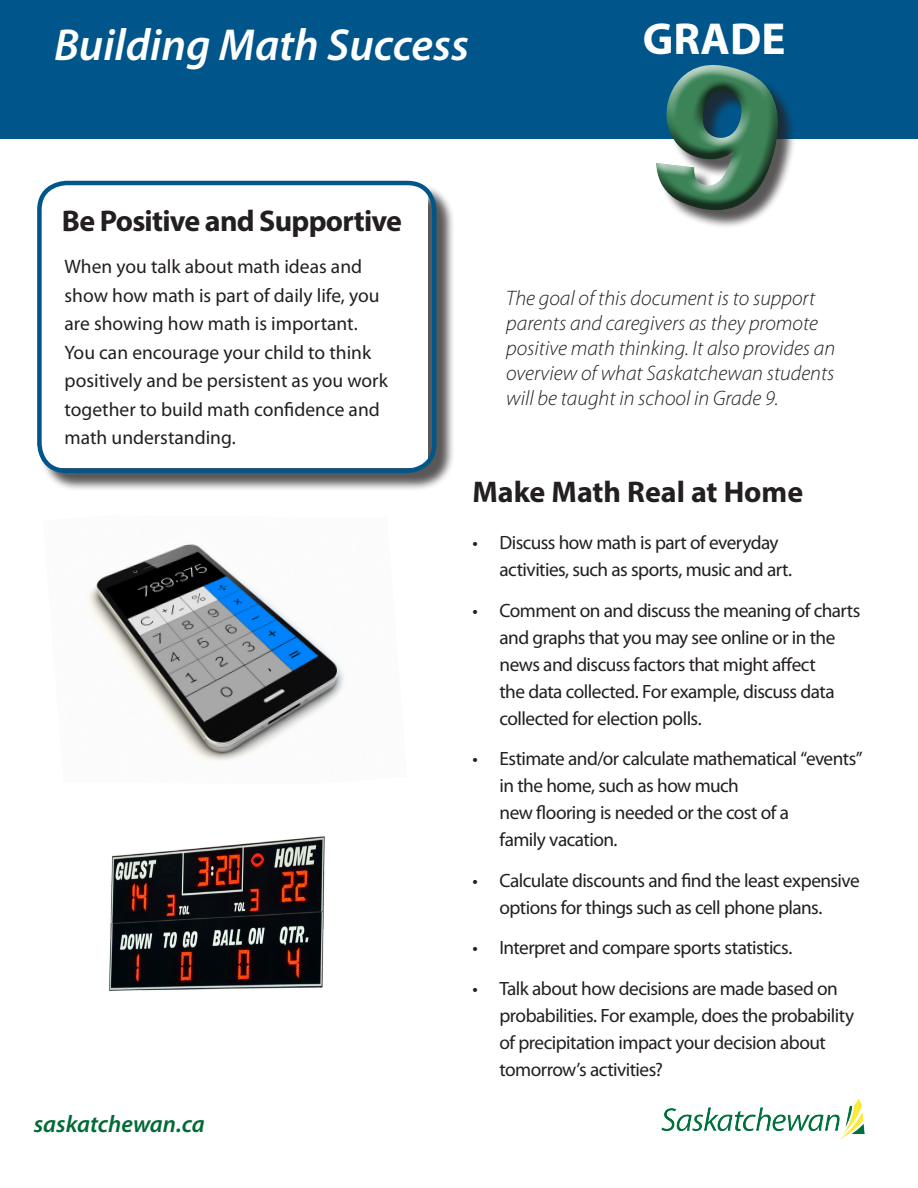
<style>
.page{position:relative;width:918px;height:1188px;background:#fff}
.page>*{position:absolute;margin:0;border:0;box-sizing:border-box;transform-origin:0 0}
.t1{font:italic 600 45px "Myriad Pro";color:#fff}
.t2{font:700 45px "Myriad Pro";color:#fff}
.t3{font:700 30px "Myriad Pro";letter-spacing:-.025em;color:#231f20}
.t4{font:700 30px "Myriad Pro";color:#231f20}
.t5{font:italic 600 24px "Myriad Pro";color:#006a35}
.t6{font:italic 300 21px "Myriad Pro";color:#231f20}
.t7{font:19.5px/28.5px "Myriad Pro";color:#231f20}
.t8{font:19.2px/27px "Myriad Pro";letter-spacing:-.03em;color:#231f20}
</style>
<div class="page">
<div style="left:0;top:0;width:918px;height:138px;background:#00568a"></div>
<img style="left:661px;top:1098px;width:204px;height:43px">
<img style="left:109px;top:836px;width:216px;height:155px">
<img style="left:87px;top:544px;width:258px;height:217px">
<div style="left:39px;top:183px;width:416px;height:309px;background:#231f20;opacity:.75"></div>
<svg style="left:42px;top:189px;width:386px;height:279px"></svg>
<div style="left:37px;top:181px;width:400px;height:292px;border:4px solid #00568a;border-radius:27px"></div>
<svg style="left:637px;top:65px;width:162px;height:162px"></svg>
<p class="t1" style="left:54px;top:16px;width:416px">Building Math Success</p>
<p class="t2" style="left:643px;top:10px;width:144px">GRADE</p>
<p class="t3" style="left:62px;top:202px;width:342px">Be Positive and Supportive</p>
<p class="t7" style="left:65px;top:252px;width:325px">When you talk about math ideas and show how math is part of daily life, you are showing how math is important.<br>You can encourage your child to think positively and be persistent as you work together to build math confidence and math understanding.</p>
<p class="t6" style="left:506px;top:285px;width:311px">The goal of this document is to support</p>
<p class="t6" style="left:506px;top:310px;width:313px">parents and caregivers as they promote</p>
<p class="t6" style="left:506px;top:335px;width:331px">positive math thinking. It also provides an</p>
<p class="t6" style="left:506px;top:361px;width:330px">overview of what Saskatchewan students</p>
<p class="t6" style="left:506px;top:386px;width:274px">will be taught in school in Grade 9.</p>
<p class="t5" style="left:34px;top:1109px;width:173px">saskatchewan.ca</p>
<p class="t4" style="left:472px;top:472px;width:332px">Make Math Real at Home</p>
<p class="t8" style="left:500px;top:529px;width:294px;text-indent:-27px">• Discuss how math is part of everyday activities, such as sports, music and art.</p>
<p class="t8" style="left:500px;top:596px;width:363px;text-indent:-27px">• Comment on and discuss the meaning of charts and graphs that you may see online or in the news and discuss factors that might affect<br>the data collected. For example, discuss data collected for election polls.</p>
<p class="t8" style="left:500px;top:745px;width:365px;text-indent:-27px">• Estimate and/or calculate mathematical “events” in the home, such as how much<br>new flooring is needed or the cost of a<br>family vacation.</p>
<p class="t8" style="left:472px;top:866px;width:389px;text-align:center">• Calculate discounts and find the least expensive options for things such as cell phone plans.</p>
<p class="t8" style="left:472px;top:934px;width:321px">• Interpret and compare sports statistics.</p>
<p class="t8" style="left:500px;top:974px;width:356px;text-indent:-27px">• Talk about how decisions are made based on probabilities. For example, does the probability of precipitation impact your decision about tomorrow’s activities?</p>
</div>
